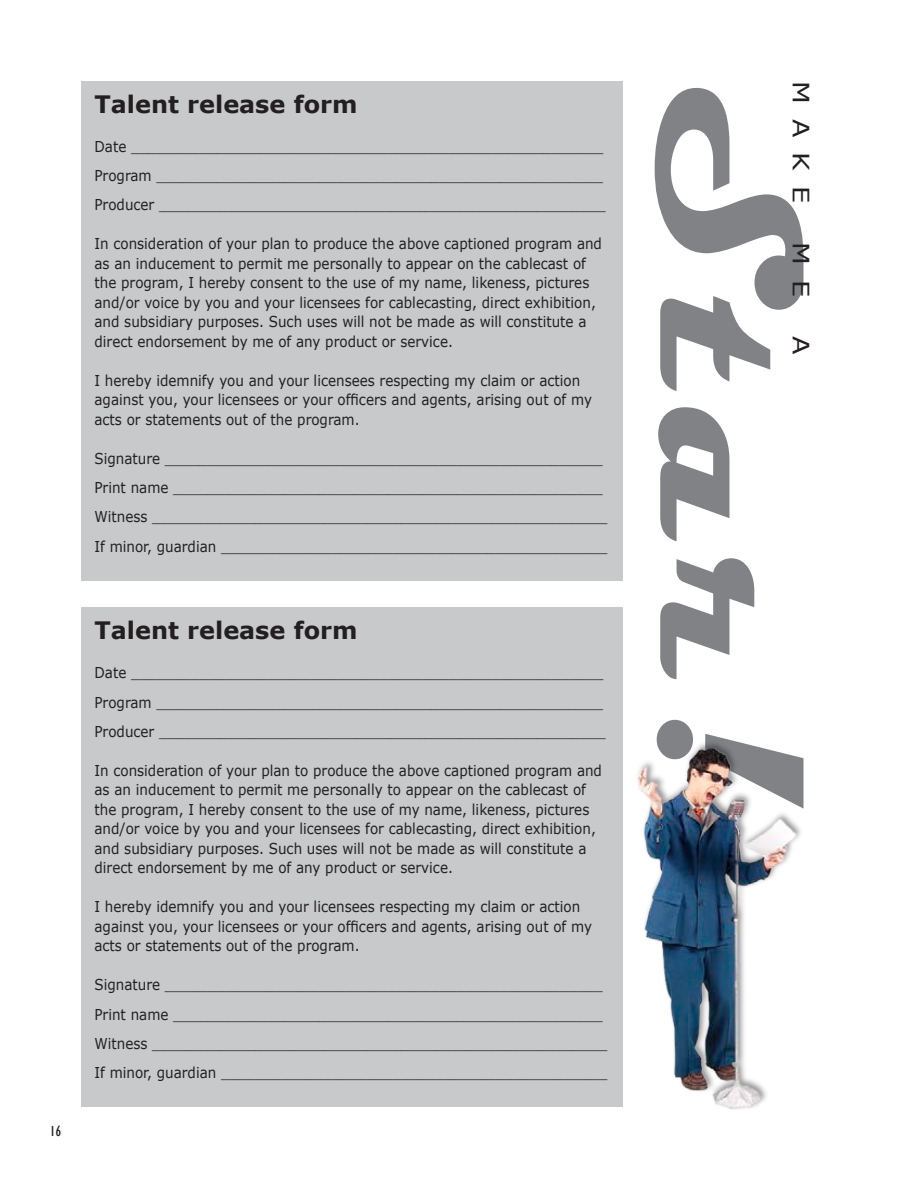
<style>
.page{position:relative;width:918px;height:1188px;background:#fff}
.page>*{position:absolute;margin:0;border:0;box-sizing:border-box;transform-origin:0 0}
.t1{font:700 208.5px "Magneto";color:#808285}
.t2{font:700 24px "Verdana";color:#231f20}
.t3{font:22.5px "Verdana";color:#231f20;scale:1.2 1}
.t4{font:15px/19.5px "Verdana";color:#231f20;scale:.9 1}
.t5{font:condensed 15px "Gill Sans";color:#231f20;scale:1.05 1}
</style>
<div class="page">
<div style="left:81px;top:81px;width:542px;height:499px;background:#c7c9cb"></div>
<div style="left:81px;top:608px;width:542px;height:499px;background:#c7c9cb"></div>
<img style="left:637px;top:746px;width:164px;height:363px">
<p class="t5" style="left:50px;top:1122px;width:12px">16</p>
<h3 class="t3" style="left:815px;top:81px;width:103px;rotate:90deg">MAKE</h3>
<h2 class="t2" style="left:94px;top:89px;width:265px">Talent release form</h2>
<h1 class="t1" style="left:850px;top:81px;width:729px;rotate:90deg">Star!</h1>
<p class="t4" style="left:94px;top:131px;width:569px;line-height:29.2px">Date _______________________________________________________<br>Program ____________________________________________________<br>Producer ____________________________________________________</p>
<p class="t4" style="left:94px;top:234px;width:565px">In consideration of your plan to produce the above captioned program and as an inducement to permit me personally to appear on the cablecast of the program, I hereby consent to the use of my name, likeness, pictures and/or voice by you and your licensees for cablecasting, direct exhibition, and subsidiary purposes. Such uses will not be made as will constitute a direct endorsement by me of any product or service.</p>
<p class="t4" style="left:94px;top:370px;width:554px">I hereby idemnify you and your licensees respecting my claim or action against you, your licensees or your officers and agents, arising out of my acts or statements out of the program.</p>
<p class="t4" style="left:94px;top:443px;width:571px;line-height:29.2px">Signature ___________________________________________________ Print name __________________________________________________ Witness _____________________________________________________ If minor, guardian _____________________________________________</p>
<h3 class="t3" style="left:815px;top:242px;width:47px;rotate:90deg">M E</h3>
<h3 class="t3" style="left:815px;top:336px;width:17px;rotate:90deg">A</h3>
<h2 class="t2" style="left:94px;top:615px;width:265px">Talent release form</h2>
<p class="t4" style="left:94px;top:658px;width:569px;line-height:29.2px">Date _______________________________________________________<br>Program ____________________________________________________<br>Producer ____________________________________________________</p>
<p class="t4" style="left:94px;top:760px;width:565px">In consideration of your plan to produce the above captioned program and as an inducement to permit me personally to appear on the cablecast of the program, I hereby consent to the use of my name, likeness, pictures and/or voice by you and your licensees for cablecasting, direct exhibition, and subsidiary purposes. Such uses will not be made as will constitute a direct endorsement by me of any product or service.</p>
<p class="t4" style="left:94px;top:897px;width:554px">I hereby idemnify you and your licensees respecting my claim or action against you, your licensees or your officers and agents, arising out of my acts or statements out of the program.</p>
<p class="t4" style="left:94px;top:970px;width:571px;line-height:29.2px">Signature ___________________________________________________ Print name __________________________________________________ Witness _____________________________________________________ If minor, guardian _____________________________________________</p>
</div>
